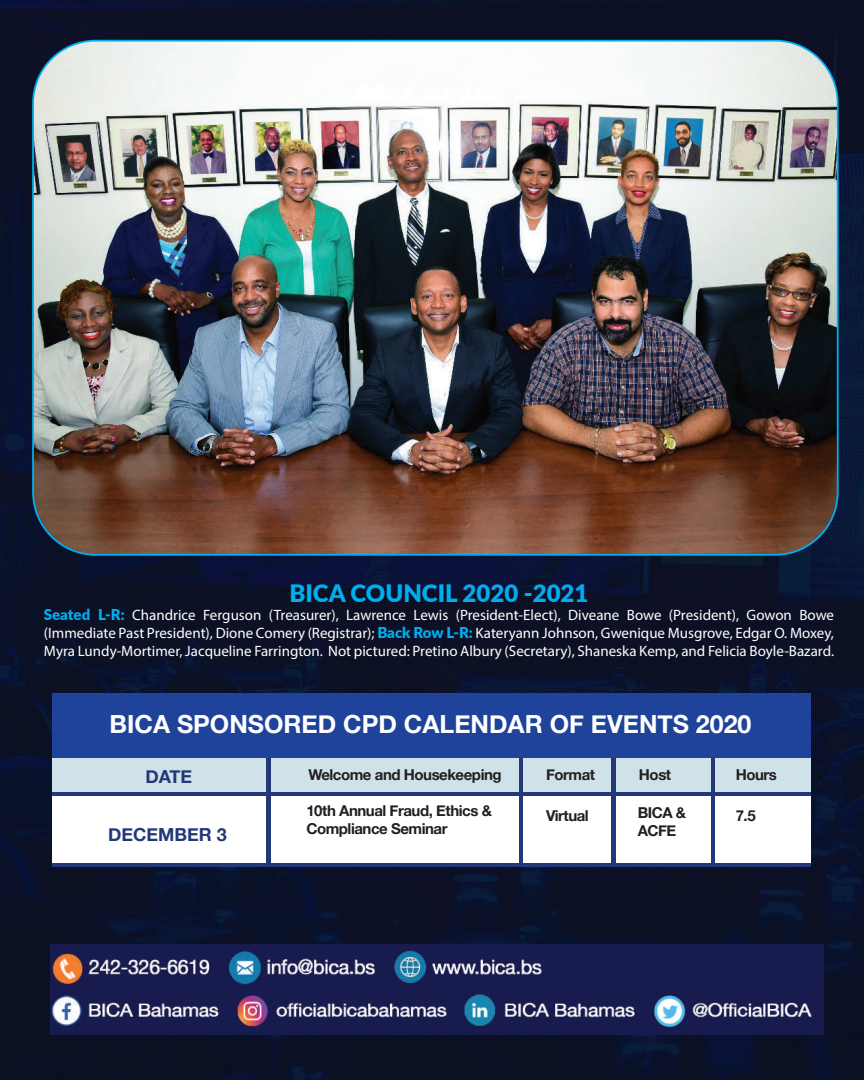
<style>
.page{position:relative;width:864px;height:1080px;background:#fff}
.page>*{position:absolute;margin:0;border:0;box-sizing:border-box;transform-origin:0 0}
.t1{font:700 25.05px "Helvetica Neue";color:#fff}
.t2{font:900 24px "Lato";color:#00aeef}
.t3{font:700 18px "Helvetica Neue";color:#233878}
.t4{font:15px/18px "Myriad Pro";color:#fff;text-align:justify}
.t5{font:700 15px/18px "Helvetica Neue";letter-spacing:-.03em;color:#231f20}
.s1{font-family:"Lato";font-weight:900;color:#00aeef}
</style>
<div class="page">
<img style="left:0;top:0;width:864px;height:1080px">
<img style="left:33px;top:41px;width:805px;height:514px">
<img style="left:50px;top:945px;width:774px;height:89px">
<div style="left:53px;top:696px;width:758px;height:171px;background:#fff"></div>
<div style="left:53px;top:694px;width:758px;height:98px;background:#d0e2e9"></div>
<div style="left:53px;top:694px;width:758px;height:64px;background:#1f429a"></div>
<img style="left:267px;top:758px;width:3px;height:106px">
<img style="left:519px;top:758px;width:3px;height:106px">
<img style="left:612px;top:758px;width:3px;height:106px">
<img style="left:711px;top:758px;width:3px;height:106px">
<hr style="left:53px;top:792px;width:758px;height:4px;background:#233878">
<hr style="left:53px;top:864px;width:758px;height:3px;background:#233878">
<h2 class="t2" style="left:289px;top:575px;width:301px">BICA COUNCIL 2020 -2021</h2>
<p class="t4" style="left:44px;top:606px;width:792px"><span class="s1">Seated L-R:</span> Chandrice Ferguson (Treasurer), Lawrence Lewis (President-Elect), Diveane Bowe (President), Gowon Bowe (Immediate Past President), Dione Comery (Registrar); <span class="s1">Back Row L-R:</span> Kateryann Johnson, Gwenique Musgrove, Edgar O. Moxey, Myra Lundy-Mortimer, Jacqueline Farrington. Not pictured: Pretino Albury (Secretary), Shaneska Kemp, and Felicia Boyle-Bazard.</p>
<h1 class="t1" style="left:110px;top:704px;width:643px">BICA SPONSORED CPD CALENDAR OF EVENTS 2020</h1>
<p class="t5" style="left:309px;top:767px;width:195px">Welcome and Housekeeping</p>
<p class="t5" style="left:546px;top:766px;width:51px">Format</p>
<p class="t5" style="left:639px;top:766px;width:34px">Host</p>
<p class="t5" style="left:736px;top:766px;width:43px">Hours</p>
<p class="t5" style="left:306px;top:802px;width:187px">10th Annual Fraud, Ethics &amp;<br>Compliance Seminar</p>
<p class="t5" style="left:546px;top:807px;width:44px">Virtual</p>
<p class="t5" style="left:638px;top:804px;width:50px">BICA &amp;<br>ACFE</p>
<p class="t5" style="left:736px;top:807px;width:21px">7.5</p>
<p class="t3" style="left:146px;top:762px;width:48px">DATE</p>
<p class="t3" style="left:108px;top:821px;width:120px">DECEMBER 3</p>
</div>
